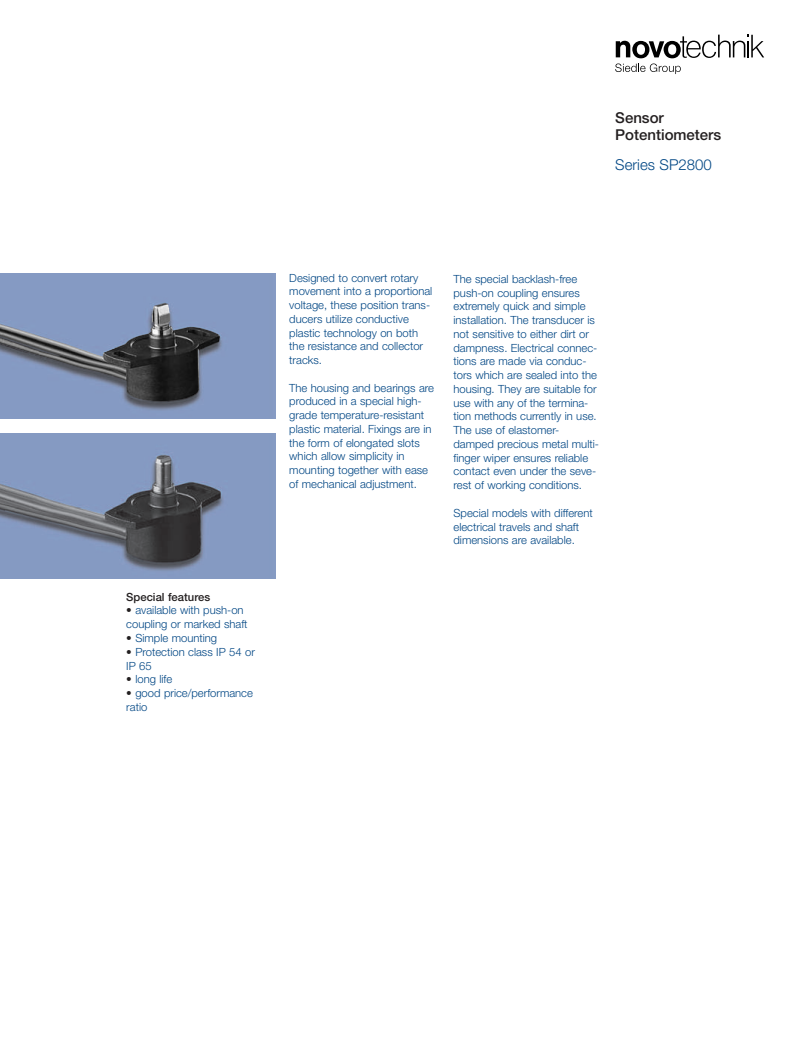
<style>
.page{position:relative;width:800px;height:1052px;background:#fff}
.page>*{position:absolute;margin:0;border:0;box-sizing:border-box;transform-origin:0 0}
.t1{font:500 15px/17.5px "Helvetica Neue";color:#231f20}
.t2{font:300 15px "Helvetica Neue";color:#004684}
.t3{font:300 11.25px/13.8px "Helvetica Neue";color:#004684}
.t4{font:500 11.25px "Helvetica Neue";color:#231f20}
.s1{color:#231f20}
</style>
<div class="page">
<img style="left:0;top:433px;width:275px;height:145px">
<div style="left:0;top:273px;width:275px;height:146px;background:#859ac3"></div>
<img style="left:0;top:303px;width:220px;height:98px">
<svg style="left:615px;top:35px;width:149px;height:39px"></svg>
<h1 class="t1" style="left:615px;top:110px;width:108px">Sensor<br>Potentiometers</h1>
<h1 class="t2" style="left:615px;top:160px;width:98px">Series SP2800</h1>
<p class="t4" style="left:126px;top:592px;width:85px">Special features</p>
<p class="t3" style="left:126px;top:604px;width:123px"><span class="s1">•</span> available with push-on coupling or marked shaft</p>
<p class="t3" style="left:126px;top:632px;width:92px"><span class="s1">•</span> Simple mounting</p>
<p class="t3" style="left:126px;top:645px;width:130px"><span class="s1">•</span> Protection class IP 54 or<br>IP 65</p>
<p class="t3" style="left:126px;top:673px;width:48px"><span class="s1">•</span> long life</p>
<p class="t3" style="left:126px;top:687px;width:128px"><span class="s1">•</span> good price/performance ratio</p>
<p class="t3" style="left:289px;top:272px;width:144px">Designed to convert rotary movement into a proportional voltage, these position trans&shy;ducers utilize conductive plastic technology on both the resistance and collector tracks.</p>
<p class="t3" style="left:289px;top:382px;width:146px">The housing and bearings are produced in a special high&shy;grade temperature-resistant plastic material. Fixings are in the form of elongated slots which allow simplicity in mounting together with ease of mechanical adjustment.</p>
<p class="t3" style="left:454px;top:273px;width:147px">The special backlash-free push-on coupling ensures extremely quick and simple installation. The transducer is not sensitive to either dirt or dampness. Electrical connec&shy;tions are made via conduc&shy;tors which are sealed into the housing. They are suitable for use with any of the termina&shy;tion methods currently in use.<br>The use of elastomer&shy;damped precious metal multi&shy;finger wiper ensures reliable contact even under the seve&shy;rest of working conditions.</p>
<p class="t3" style="left:454px;top:507px;width:141px">Special models with different electrical travels and shaft dimensions are available.</p>
</div>
